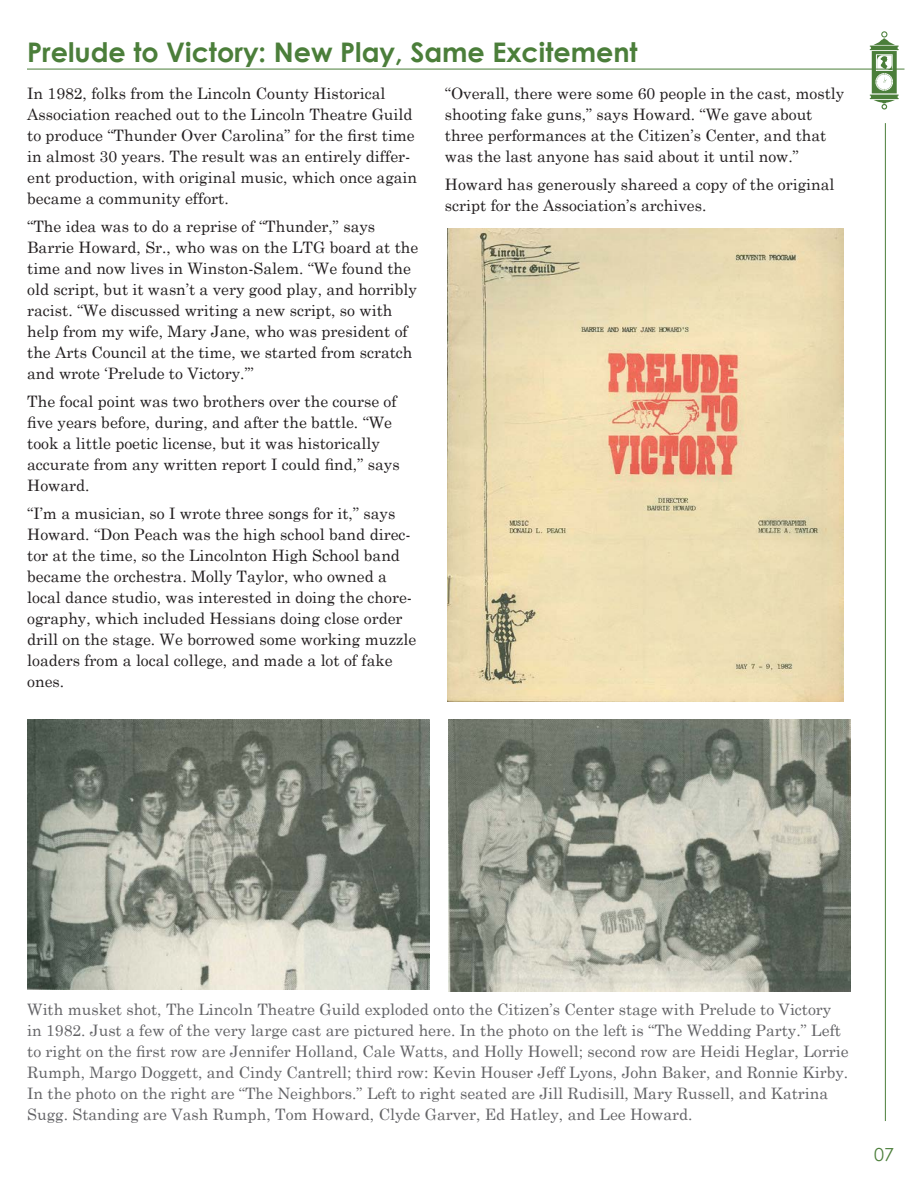
<style>
.page{position:relative;width:918px;height:1188px;background:#fff}
.page>*{position:absolute;margin:0;border:0;box-sizing:border-box;transform-origin:0 0}
.Editroial_Header{font:700 27px "Century Gothic";color:#4b7e3a}
.t1{font:18px "Century Gothic";color:#4b7e3a}
.Shadow_Box_Title{font:15.75px/21px "Century Schoolbook";color:#231f20}
.Caption_Copy{font:15.75px/21px "Century Schoolbook";color:#636366}
</style>
<div class="page">
<svg style="left:870px;top:31px;width:29px;height:79px"></svg>
<hr style="left:885px;top:123px;width:1px;height:998px;background:#4b7e3a">
<img style="left:448px;top:719px;width:403px;height:272px">
<img style="left:447px;top:229px;width:396px;height:473px">
<hr style="left:27px;top:69px;width:877px;height:1px;background:#4b7e3a">
<img style="left:27px;top:719px;width:403px;height:270px">
<p class="Editroial_Header" style="left:27px;top:35px;width:612px">Prelude to Victory: New Play, Same Excitement</p>
<p class="Shadow_Box_Title" style="left:27px;top:83px;width:391px">In 1982, folks from the Lincoln County Historical Association reached out to the Lincoln Theatre Guild to produce “Thunder Over Carolina” for the first time in almost 30 years. The result was an entirely differ&shy;ent production, with original music, which once again became a community effort.</p>
<p class="Shadow_Box_Title" style="left:27px;top:216px;width:393px">“The idea was to do a reprise of “Thunder,” says Barrie Howard, Sr., who was on the LTG board at the time and now lives in Winston-Salem. “We found the old script, but it wasn’t a very good play, and horribly racist. “We discussed writing a new script, so with help from my wife, Mary Jane, who was president of the Arts Council at the time, we started from scratch and wrote ‘Prelude to Victory.’”</p>
<p class="Shadow_Box_Title" style="left:27px;top:390px;width:374px">The focal point was two brothers over the course of five years before, during, and after the battle. “We took a little poetic license, but it was historically accurate from any written report I could find,” says Howard.</p>
<p class="Shadow_Box_Title" style="left:27px;top:502px;width:391px">“I’m a musician, so I wrote three songs for it,” says Howard. “Don Peach was the high school band direc&shy;tor at the time, so the Lincolnton High School band became the orchestra. Molly Taylor, who owned a local dance studio, was interested in doing the chore&shy;ography, which included Hessians doing close order drill on the stage. We borrowed some working muzzle loaders from a local college, and made a lot of fake ones.</p>
<p class="Shadow_Box_Title" style="left:445px;top:83px;width:401px">“Overall, there were some 60 people in the cast, mostly shooting fake guns,” says Howard. “We gave about three performances at the Citizen’s Center, and that was the last anyone has said about it until now.”</p>
<p class="Shadow_Box_Title" style="left:445px;top:173px;width:391px">Howard has generously shareed a copy of the original script for the Association’s archives.</p>
<p class="Caption_Copy" style="left:27px;top:998px;width:823px">With musket shot, The Lincoln Theatre Guild exploded onto the Citizen’s Center stage with Prelude to Victory in 1982. Just a few of the very large cast are pictured here. In the photo on the left is “The Wedding Party.” Left to right on the first row are Jennifer Holland, Cale Watts, and Holly Howell; second row are Heidi Heglar, Lorrie Rumph, Margo Doggett, and Cindy Cantrell; third row: Kevin Houser Jeff Lyons, John Baker, and Ronnie Kirby.<br>In the photo on the right are “The Neighbors.” Left to right seated are Jill Rudisill, Mary Russell, and Katrina Sugg. Standing are Vash Rumph, Tom Howard, Clyde Garver, Ed Hatley, and Lee Howard.</p>
<p class="t1" style="left:874px;top:1144px;width:21px">07</p>
</div>
